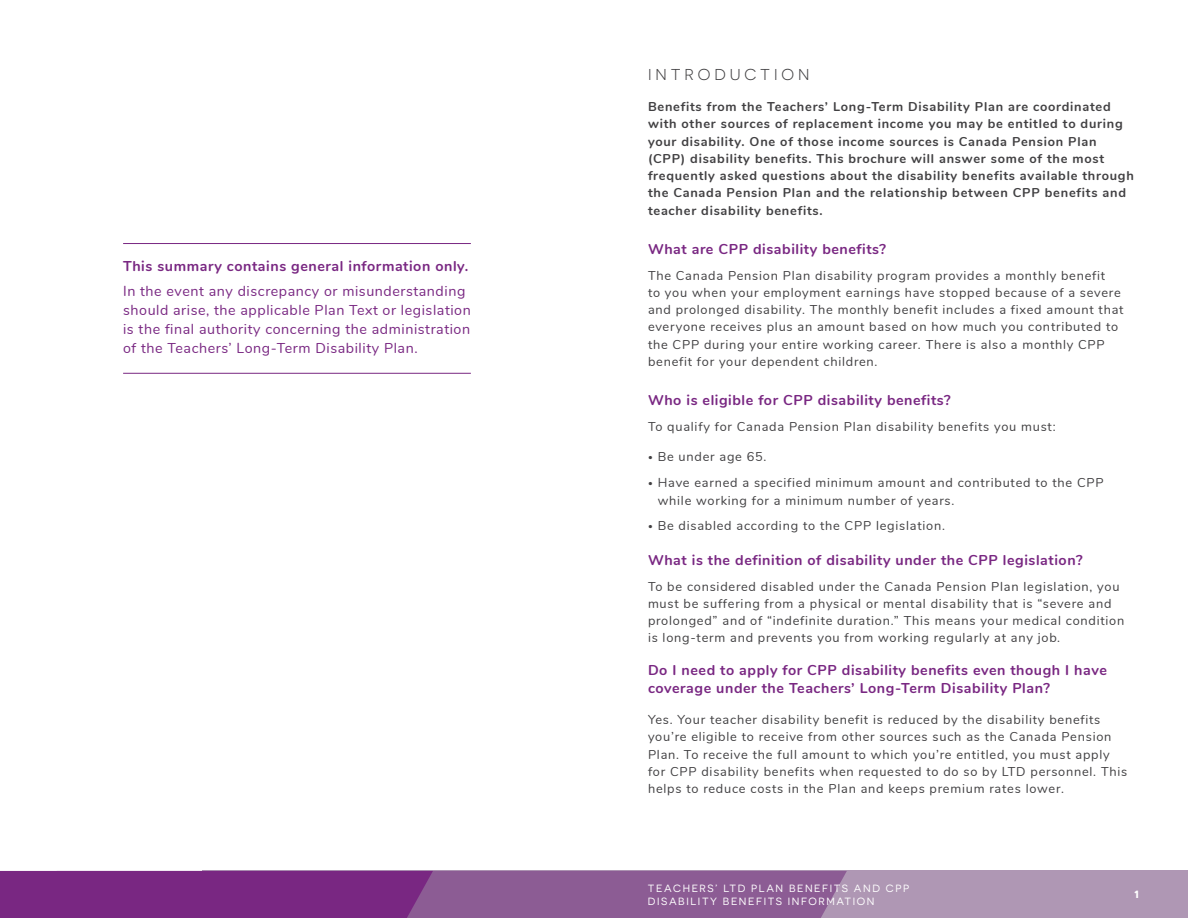
<style>
.page{position:relative;width:1188px;height:918px;background:#fff}
.page>*{position:absolute;margin:0;border:0;box-sizing:border-box;transform-origin:0 0}
.t1{font:15.75px "Novecentosanswide";letter-spacing:.25em;color:#414042}
.t2{font:700 14.25px/18.8px "Nunito";letter-spacing:.04em;color:#792782}
.t3{font:14.25px/18.8px "Nunito";letter-spacing:.04em;color:#792782}
.t4{font:12.75px/17.2px "Nunito";letter-spacing:.06em;color:#414042}
.t5{font:700 12.75px/17.2px "Nunito";letter-spacing:.06em;color:#414042}
.t6{font:10.5px/12.6px "Novecentosanswide";letter-spacing:.15em;color:#fff}
.t7{font:700 10.5px "Novecentosanswide";color:#fff}
.s1{font-size:9px}
</style>
<div class="page">
<div style="left:202px;top:871px;width:986px;height:47px;background:#af97b4"></div>
<svg style="left:0;top:871px;width:847px;height:47px;background:#83428b"></svg>
<hr style="left:123px;top:243px;width:348px;height:1px;background:#792782">
<hr style="left:123px;top:373px;width:348px;height:1px;background:#792782">
<p class="t2" style="left:123px;top:256px;width:347px">This summary contains general information only.</p>
<p class="t3" style="left:123px;top:281px;width:349px">In the event any discrepancy or misunderstanding should arise, the applicable Plan Text or legislation is the final authority concerning the administration of the Teachers’ Long-Term Disability Plan.</p>
<p class="t1" style="left:648px;top:66px;width:163px">INTRODUCTION</p>
<p class="t5" style="left:648px;top:97px;width:487px">Benefits from the Teachers’ Long-Term Disability Plan are coordinated with other sources of replacement income you may be entitled to during your disability. One of those income sources is Canada Pension Plan (CPP) disability benefits. This brochure will answer some of the most frequently asked questions about the disability benefits available through the Canada Pension Plan and the relationship between CPP benefits and teacher disability benefits.</p>
<p class="t2" style="left:648px;top:239px;width:240px">What are CPP disability benefits?</p>
<p class="t4" style="left:648px;top:266px;width:477px">The Canada Pension Plan disability program provides a monthly benefit<br>to you when your employment earnings have stopped because of a severe and prolonged disability. The monthly benefit includes a fixed amount that everyone receives plus an amount based on how much you contributed to the CPP during your entire working career. There is also a monthly CPP benefit for your dependent children.</p>
<p class="t2" style="left:648px;top:390px;width:304px">Who is eligible for CPP disability benefits?</p>
<p class="t4" style="left:648px;top:417px;width:409px">To qualify for Canada Pension Plan disability benefits you must:</p>
<p class="t4" style="left:648px;top:448px;width:120px"><span class="s1">•</span> Be under age 65.</p>
<p class="t4" style="left:658px;top:474px;width:447px;text-indent:-10px"><span class="s1">•</span> Have earned a specified minimum amount and contributed to the CPP while working for a minimum number of years.</p>
<p class="t4" style="left:648px;top:517px;width:298px"><span class="s1">•</span> Be disabled according to the CPP legislation.</p>
<p class="t2" style="left:648px;top:549px;width:436px">What is the definition of disability under the CPP legislation?</p>
<p class="t4" style="left:648px;top:577px;width:478px">To be considered disabled under the Canada Pension Plan legislation, you must be suffering from a physical or mental disability that is “severe and prolonged” and of “indefinite duration.” This means your medical condition is long-term and prevents you from working regularly at any job.</p>
<p class="t2" style="left:648px;top:659px;width:461px">Do I need to apply for CPP disability benefits even though I have coverage under the Teachers’ Long-Term Disability Plan?</p>
<p class="t4" style="left:648px;top:710px;width:481px">Yes. Your teacher disability benefit is reduced by the disability benefits you’re eligible to receive from other sources such as the Canada Pension Plan. To receive the full amount to which you’re entitled, you must apply for CPP disability benefits when requested to do so by LTD personnel. This helps to reduce costs in the Plan and keeps premium rates lower.</p>
<p class="t6" style="left:648px;top:882px;width:263px">TEACHERS’ LTD PLAN BENEFITS AND CPP<br>DISABILITY BENEFITS INFORMATION</p>
<p class="t7" style="left:1134px;top:888px;width:7px">1</p>
</div>
